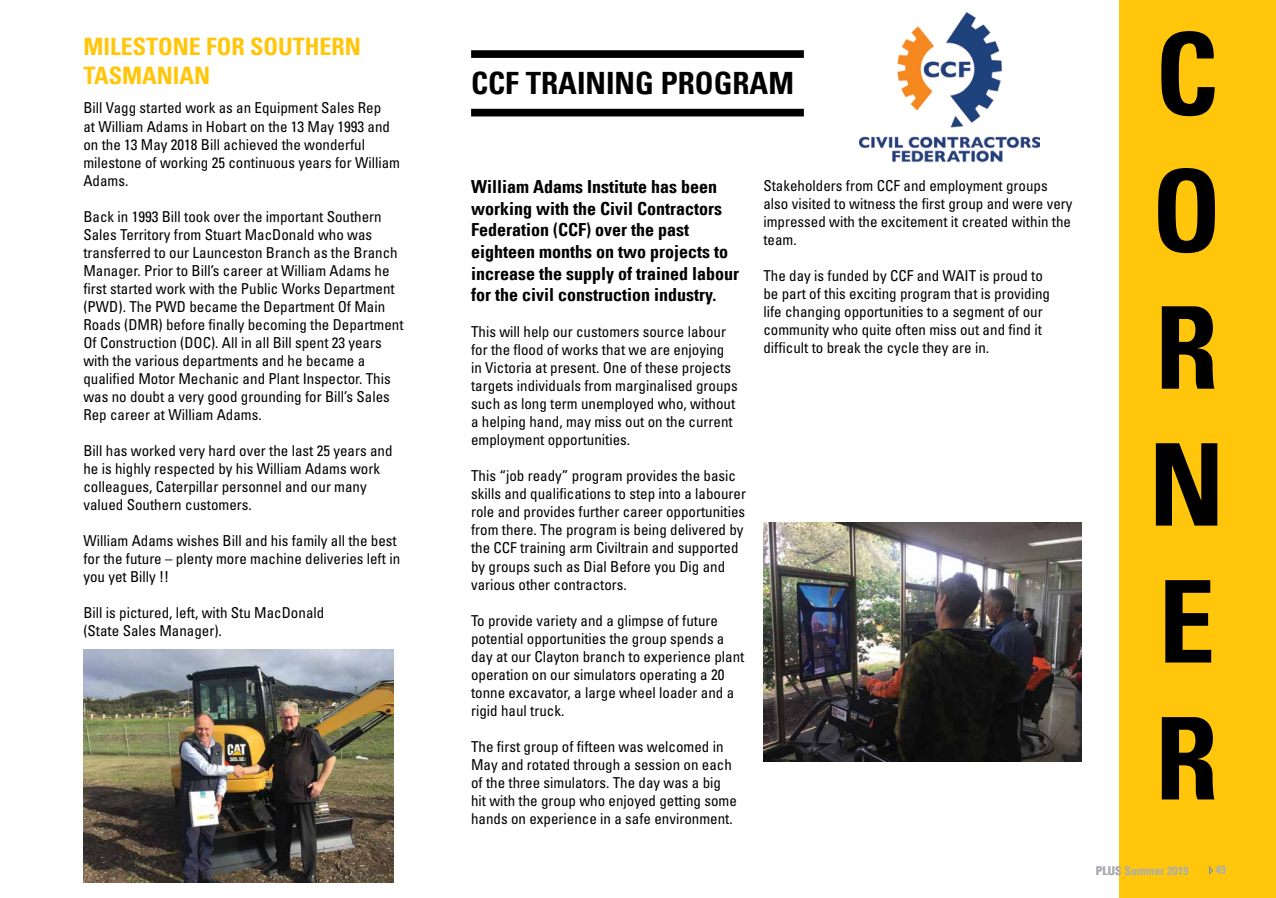
<style>
.page{position:relative;width:1276px;height:898px;background:#fff}
.page>*{position:absolute;margin:0;border:0;box-sizing:border-box;transform-origin:0 0}
.t1{font:700 condensed 114px/136.8px "Univers LT";color:#000;text-align:justify}
.t2{font:700 condensed 30.75px "Univers LT";color:#000}
.t3{font:700 condensed 24px/28.8px "Univers LT";color:#ffc60b}
.t4{font:700 condensed 18px/21.6px "Univers LT";color:#000}
.t5{font:condensed 15px/18px "Univers LT Std";color:#000}
.t6{font:700 condensed 12px "Univers LT";color:#abadb0}
</style>
<div class="page">
<div style="left:1119px;top:0;width:157px;height:897px;background:#ffc60b"></div>
<svg style="left:1209px;top:866px;width:3px;height:8px"></svg>
<img style="left:763px;top:522px;width:318px;height:238px">
<img style="left:83px;top:649px;width:311px;height:232px">
<div style="left:471px;top:50px;width:333px;height:8px;background:#000"></div>
<div style="left:471px;top:109px;width:333px;height:7px;background:#000"></div>
<img style="left:859px;top:13px;width:180px;height:149px">
<h3 class="t3" style="left:83px;top:32px;width:279px">MILESTONE FOR SOUTHERN<br>TASMANIAN</h3>
<p class="t5" style="left:83px;top:99px;width:318px">Bill Vagg started work as an Equipment Sales Rep<br>at William Adams in Hobart on the 13 May 1993 and on the 13 May 2018 Bill achieved the wonderful milestone of working 25 continuous years for William Adams.</p>
<p class="t5" style="left:83px;top:207px;width:321px">Back in 1993 Bill took over the important Southern Sales Territory from Stuart MacDonald who was transferred to our Launceston Branch as the Branch Manager. Prior to Bill’s career at William Adams he first started work with the Public Works Department (PWD). The PWD became the Department Of Main Roads (DMR) before finally becoming the Department Of Construction (DOC). All in all Bill spent 23 years with the various departments and he became a qualified Motor Mechanic and Plant Inspector. This was no doubt a very good grounding for Bill’s Sales Rep career at William Adams.</p>
<p class="t5" style="left:83px;top:441px;width:311px">Bill has worked very hard over the last 25 years and he is highly respected by his William Adams work colleagues, Caterpillar personnel and our many valued Southern customers.</p>
<p class="t5" style="left:83px;top:531px;width:318px">William Adams wishes Bill and his family all the best for the future – plenty more machine deliveries left in you yet Billy !!</p>
<p class="t5" style="left:83px;top:603px;width:242px">Bill is pictured, left, with Stu MacDonald (State Sales Manager).</p>
<h2 class="t2" style="left:471px;top:64px;width:324px">CCF TRAINING PROGRAM</h2>
<p class="t4" style="left:471px;top:176px;width:269px">William Adams Institute has been working with the Civil Contractors Federation (CCF) over the past eighteen months on two projects to increase the supply of trained labour for the civil construction industry.</p>
<p class="t5" style="left:471px;top:322px;width:268px">This will help our customers source labour for the flood of works that we are enjoying in Victoria at present. One of these projects targets individuals from marginalised groups such as long term unemployed who, without a helping hand, may miss out on the current employment opportunities.</p>
<p class="t5" style="left:471px;top:466px;width:276px">This “job ready” program provides the basic skills and qualifications to step into a labourer role and provides further career opportunities from there. The program is being delivered by the CCF training arm Civiltrain and supported by groups such as Dial Before you Dig and various other contractors.</p>
<p class="t5" style="left:471px;top:610px;width:275px">To provide variety and a glimpse of future potential opportunities the group spends a day at our Clayton branch to experience plant operation on our simulators operating a 20 tonne excavator, a large wheel loader and a rigid haul truck.</p>
<p class="t5" style="left:471px;top:736px;width:267px">The first group of fifteen was welcomed in May and rotated through a session on each of the three simulators. The day was a big hit with the group who enjoyed getting some hands on experience in a safe environment.</p>
<p class="t5" style="left:763px;top:176px;width:311px">Stakeholders from CCF and employment groups also visited to witness the first group and were very impressed with the excitement it created within the team.</p>
<p class="t5" style="left:763px;top:266px;width:288px">The day is funded by CCF and WAIT is proud to be part of this exciting program that is providing life changing opportunities to a segment of our community who quite often miss out and find it difficult to break the cycle they are in.</p>
<h1 class="t1" style="left:1148px;top:5px;width:78px">C O R N E R</h1>
<p class="t6" style="left:1095px;top:862px;width:94px">PLUS Summer 2019</p>
<p class="t6" style="left:1215px;top:862px;width:12px">49</p>
</div>
